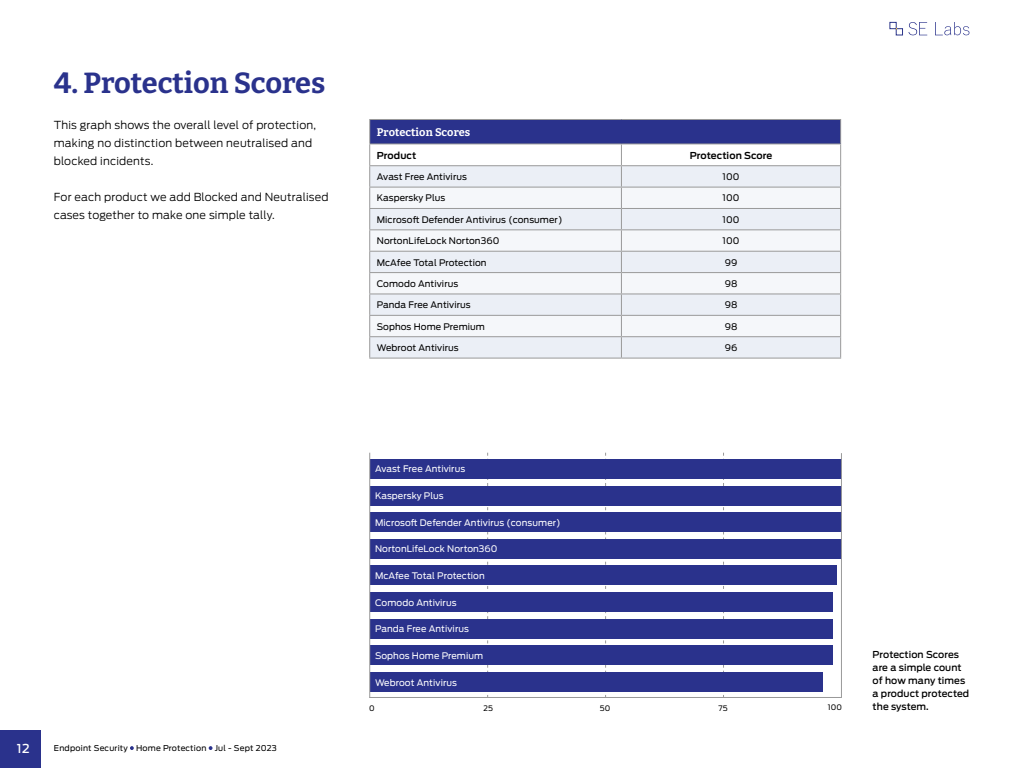
<style>
.page{position:relative;width:1024px;height:768px;background:#fff}
.page>*{position:absolute;margin:0;border:0;box-sizing:border-box;transform-origin:0 0}
.t1{font:700 29px "Bitter";letter-spacing:-.005em;color:#2a328c}
.t2{font:500 12.2px "Ford Antenna";color:#fff}
.t3{font:300 11px/18px "Ford Antenna";letter-spacing:.015em;color:#000}
.t4{font:700 11px "Bitter";letter-spacing:.01em;color:#fff}
.t5{font:500 9.5px/13px "Ford Antenna";letter-spacing:.01em;color:#000}
.t6{font:600 9.5px "Ford Antenna";color:#000}
.t7{font:9px "Ford Antenna";letter-spacing:.01em;color:#000}
.t8{font:9px "Ford Antenna";letter-spacing:.01em;color:#fff}
.t9{font:8px "Ford Antenna";letter-spacing:.025em;color:#000}
.t10{font:7.5px "Ford Antenna";letter-spacing:.025em;color:#000}
</style>
<div class="page">
<div style="left:0;top:730px;width:41px;height:38px;background:#2a328c"></div>
<svg style="left:130px;top:746px;width:4px;height:4px"></svg>
<svg style="left:209px;top:746px;width:4px;height:4px"></svg>
<svg style="left:908px;top:22px;width:19px;height:13px"></svg>
<svg style="left:935px;top:22px;width:34px;height:13px"></svg>
<div style="left:890px;top:22px;width:7px;height:7px;border:1px solid #2c368a"></div>
<div style="left:896px;top:28px;width:7px;height:7px;border:1px solid #2c368a"></div>
<div style="left:370px;top:119px;width:471px;height:25px;background:#2a328c"></div>
<svg style="left:370px;top:166px;width:470px;height:192px;background:#e8ecf3"></svg>
<svg style="left:370px;top:188px;width:470px;height:148px;fill:#f5f7fa"></svg>
<hr style="left:369px;top:119px;width:252px;height:1px;background:#999">
<hr style="left:621px;top:119px;width:220px;height:1px;background:#999">
<hr style="left:369px;top:143px;width:252px;height:1px;background:#999">
<hr style="left:621px;top:143px;width:220px;height:1px;background:#999">
<hr style="left:369px;top:165px;width:252px;height:1px;background:#999">
<hr style="left:621px;top:165px;width:220px;height:1px;background:#999">
<hr style="left:369px;top:187px;width:252px;height:1px;background:#999">
<hr style="left:621px;top:187px;width:220px;height:1px;background:#999">
<hr style="left:369px;top:208px;width:252px;height:1px;background:#999">
<hr style="left:621px;top:208px;width:220px;height:1px;background:#999">
<hr style="left:369px;top:229px;width:252px;height:1px;background:#999">
<hr style="left:621px;top:229px;width:220px;height:1px;background:#999">
<hr style="left:369px;top:251px;width:252px;height:1px;background:#999">
<hr style="left:621px;top:251px;width:220px;height:1px;background:#999">
<hr style="left:369px;top:272px;width:252px;height:1px;background:#999">
<hr style="left:621px;top:272px;width:220px;height:1px;background:#999">
<hr style="left:369px;top:293px;width:252px;height:1px;background:#999">
<hr style="left:621px;top:293px;width:220px;height:1px;background:#999">
<hr style="left:369px;top:315px;width:252px;height:1px;background:#999">
<hr style="left:621px;top:315px;width:220px;height:1px;background:#999">
<hr style="left:369px;top:336px;width:252px;height:1px;background:#999">
<svg style="left:369px;top:120px;width:1px;height:238px"></svg>
<hr style="left:621px;top:336px;width:220px;height:1px;background:#999">
<svg style="left:621px;top:144px;width:1px;height:214px"></svg>
<svg style="left:840px;top:120px;width:1px;height:238px"></svg>
<hr style="left:369px;top:358px;width:252px;height:1px;background:#999">
<hr style="left:621px;top:358px;width:220px;height:1px;background:#999">
<svg style="left:723px;top:453px;width:1px;height:244px"></svg>
<svg style="left:487px;top:453px;width:1px;height:244px"></svg>
<svg style="left:605px;top:453px;width:1px;height:244px"></svg>
<hr style="left:369px;top:697px;width:472px;height:1px;background:#999">
<div style="left:370px;top:459px;width:472px;height:20px;background:#2a328c"></div>
<div style="left:370px;top:486px;width:472px;height:19px;background:#2a328c"></div>
<div style="left:370px;top:513px;width:472px;height:19px;background:#2a328c"></div>
<div style="left:370px;top:539px;width:472px;height:19px;background:#2a328c"></div>
<div style="left:370px;top:566px;width:467px;height:19px;background:#2a328c"></div>
<div style="left:370px;top:592px;width:462px;height:20px;background:#2a328c"></div>
<div style="left:370px;top:619px;width:462px;height:19px;background:#2a328c"></div>
<div style="left:370px;top:646px;width:462px;height:19px;background:#2a328c"></div>
<div style="left:370px;top:672px;width:453px;height:19px;background:#2a328c"></div>
<hr style="left:369px;top:453px;width:1px;height:245px;background:#999">
<hr style="left:841px;top:453px;width:1px;height:245px;background:#999">
<h1 class="t1" style="left:54px;top:64px;width:273px">4. Protection Scores</h1>
<p class="t3" style="left:54px;top:114px;width:264px">This graph shows the overall level of protection, making no distinction between neutralised and blocked incidents.</p>
<p class="t3" style="left:54px;top:186px;width:276px">For each product we add Blocked and Neutralised cases together to make one simple tally.</p>
<p class="t4" style="left:377px;top:125px;width:95px">Protection Scores</p>
<p class="t6" style="left:377px;top:147px;width:41px">Product</p>
<p class="t6" style="left:690px;top:147px;width:84px">Protection Score</p>
<p class="t7" style="left:377px;top:169px;width:92px">Avast Free Antivirus</p>
<p class="t7" style="left:723px;top:169px;width:18px">100</p>
<p class="t7" style="left:377px;top:190px;width:70px">Kaspersky Plus</p>
<p class="t7" style="left:723px;top:190px;width:18px">100</p>
<p class="t7" style="left:377px;top:212px;width:187px">Microsoft Defender Antivirus (consumer)</p>
<p class="t7" style="left:723px;top:212px;width:18px">100</p>
<p class="t7" style="left:377px;top:233px;width:124px">NortonLifeLock Norton360</p>
<p class="t7" style="left:723px;top:233px;width:18px">100</p>
<p class="t7" style="left:377px;top:254px;width:111px">McAfee Total Protection</p>
<p class="t7" style="left:725px;top:254px;width:14px">99</p>
<p class="t7" style="left:377px;top:276px;width:83px">Comodo Antivirus</p>
<p class="t7" style="left:725px;top:276px;width:14px">98</p>
<p class="t7" style="left:377px;top:297px;width:95px">Panda Free Antivirus</p>
<p class="t7" style="left:725px;top:297px;width:14px">98</p>
<p class="t7" style="left:377px;top:319px;width:110px">Sophos Home Premium</p>
<p class="t7" style="left:725px;top:319px;width:14px">98</p>
<p class="t7" style="left:377px;top:340px;width:83px">Webroot Antivirus</p>
<p class="t7" style="left:725px;top:340px;width:14px">96</p>
<h2 class="t2" style="left:17px;top:738px;width:14px">12</h2>
<p class="t9" style="left:54px;top:741px;width:224px">Endpoint Security Home Protection Jul - Sept 2023</p>
<p class="t8" style="left:375px;top:461px;width:92px">Avast Free Antivirus</p>
<p class="t8" style="left:375px;top:488px;width:70px">Kaspersky Plus</p>
<p class="t8" style="left:375px;top:515px;width:187px">Microsoft Defender Antivirus (consumer)</p>
<p class="t8" style="left:375px;top:541px;width:124px">NortonLifeLock Norton360</p>
<p class="t8" style="left:375px;top:568px;width:111px">McAfee Total Protection</p>
<p class="t8" style="left:375px;top:595px;width:83px">Comodo Antivirus</p>
<p class="t8" style="left:375px;top:621px;width:95px">Panda Free Antivirus</p>
<p class="t8" style="left:375px;top:648px;width:110px">Sophos Home Premium</p>
<p class="t8" style="left:375px;top:675px;width:83px">Webroot Antivirus</p>
<p class="t5" style="left:873px;top:647px;width:98px">Protection Scores are a simple count of how many times a product protected</p>
<p class="t10" style="left:369px;top:701px;width:7px">0</p>
<p class="t10" style="left:483px;top:701px;width:11px">25</p>
<p class="t10" style="left:600px;top:701px;width:12px">50</p>
<p class="t10" style="left:718px;top:701px;width:11px">75</p>
<p class="t10" style="left:828px;top:701px;width:16px">100</p>
<p class="t5" style="left:873px;top:699px;width:58px">the system.</p>
</div>
